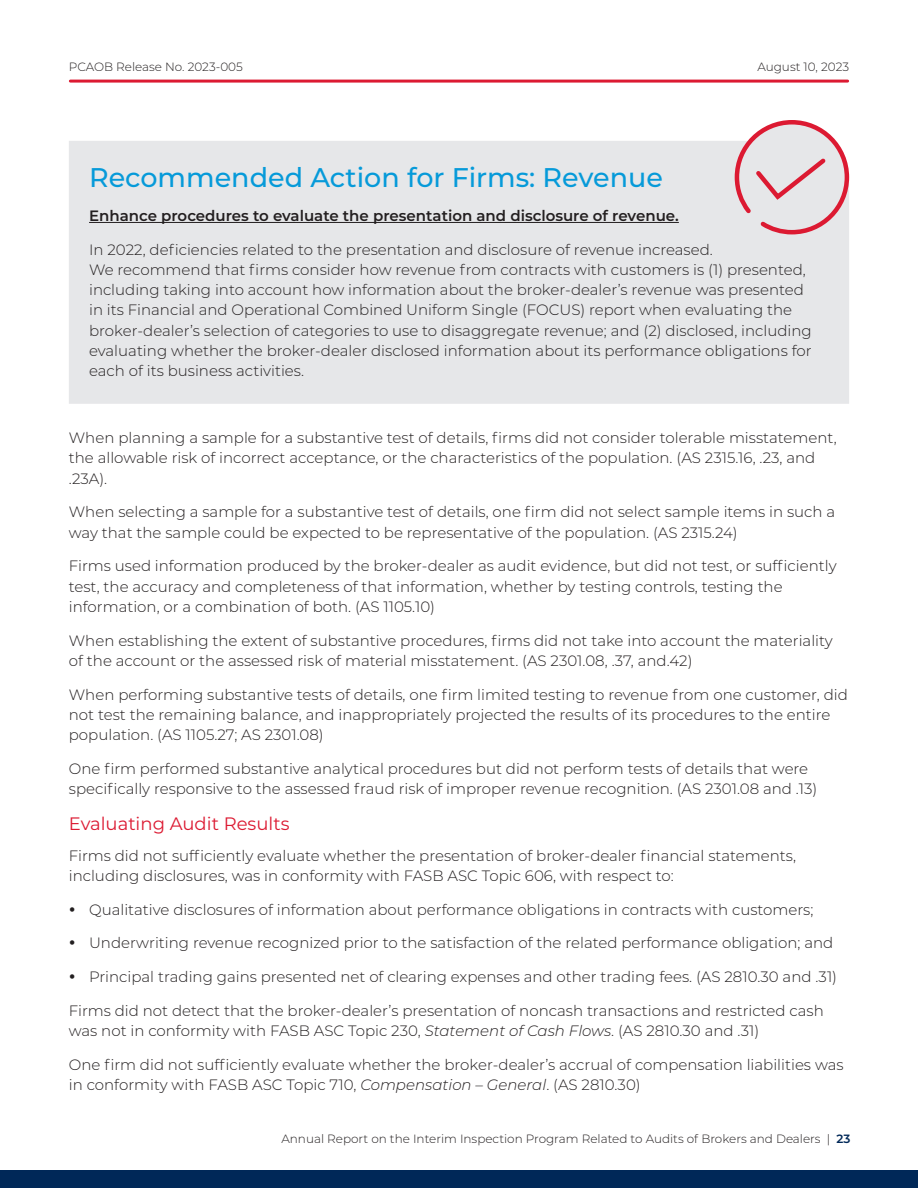
<style>
.page{position:relative;width:918px;height:1188px;background:#fff}
.page>*{position:absolute;margin:0;border:0;box-sizing:border-box;transform-origin:0 0}
.Call_Out_Header{font:500 27px "Montserrat";color:#069ad9}
.Header_4{font:18px "Montserrat";color:#dc1a32}
.Body_Copy{font:300 15px/20.2px "Montserrat";color:#231f20}
.Body_Copy-2{font:600 15px "Montserrat";color:#231f20}
.t1{font:300 12px "Montserrat";color:#231f20}
.s1{font-style:italic}
.s2{font-weight:600;color:#002858}
</style>
<div class="page">
<div style="left:0;top:1170px;width:918px;height:18px;background:#002858"></div>
<hr style="left:70px;top:80px;width:778px;height:3px;background:#dc1a32">
<div style="left:69px;top:141px;width:780px;height:263px;background:#e6e7e9"></div>
<hr style="left:89px;top:222px;width:590px;height:1px;background:#231f20">
<svg style="left:732px;top:120px;width:118px;height:117px;background:#e7cdd2"></svg>
<p class="t1" style="left:69px;top:59px;width:176px">PCAOB Release No. 2023-005</p>
<p class="t1" style="left:757px;top:59px;width:93px">August 10, 2023</p>
<p class="Call_Out_Header" style="left:89px;top:159px;width:575px">Recommended Action for Firms: Revenue</p>
<p class="Body_Copy-2" style="left:89px;top:205px;width:591px">Enhance procedures to evaluate the presentation and disclosure of revenue.</p>
<p class="Body_Copy" style="left:89px;top:239px;width:724px">In 2022, deficiencies related to the presentation and disclosure of revenue increased.<br>We recommend that firms consider how revenue from contracts with customers is (1) presented, including taking into account how information about the broker-dealer’s revenue was presented in its Financial and Operational Combined Uniform Single (FOCUS) report when evaluating the broker-dealer’s selection of categories to use to disaggregate revenue; and (2) disclosed, including evaluating whether the broker-dealer disclosed information about its performance obligations for each of its business activities.</p>
<p class="Body_Copy" style="left:69px;top:427px;width:769px">When planning a sample for a substantive test of details, firms did not consider tolerable misstatement, the allowable risk of incorrect acceptance, or the characteristics of the population. (AS 2315.16, .23, and .23A).</p>
<p class="Body_Copy" style="left:69px;top:502px;width:768px">When selecting a sample for a substantive test of details, one firm did not select sample items in such a way that the sample could be expected to be representative of the population. (AS 2315.24)</p>
<p class="Body_Copy" style="left:69px;top:556px;width:769px">Firms used information produced by the broker-dealer as audit evidence, but did not test, or sufficiently test, the accuracy and completeness of that information, whether by testing controls, testing the information, or a combination of both. (AS 1105.10)</p>
<p class="Body_Copy" style="left:69px;top:630px;width:766px">When establishing the extent of substantive procedures, firms did not take into account the materiality of the account or the assessed risk of material misstatement. (AS 2301.08, .37, and.42)</p>
<p class="Body_Copy" style="left:69px;top:684px;width:780px">When performing substantive tests of details, one firm limited testing to revenue from one customer, did not test the remaining balance, and inappropriately projected the results of its procedures to the entire population. (AS 1105.27; AS 2301.08)</p>
<p class="Body_Copy" style="left:69px;top:758px;width:750px">One firm performed substantive analytical procedures but did not perform tests of details that were specifically responsive to the assessed fraud risk of improper revenue recognition. (AS 2301.08 and .13)</p>
<p class="Header_4" style="left:69px;top:811px;width:222px">Evaluating Audit Results</p>
<p class="Body_Copy" style="left:69px;top:845px;width:729px">Firms did not sufficiently evaluate whether the presentation of broker-dealer financial statements, including disclosures, was in conformity with FASB ASC Topic 606, with respect to:</p>
<p class="Body_Copy" style="left:89px;top:899px;width:726px">Qualitative disclosures of information about performance obligations in contracts with customers;</p>
<p class="Body_Copy" style="left:89px;top:932px;width:746px">Underwriting revenue recognized prior to the satisfaction of the related performance obligation; and</p>
<p class="Body_Copy" style="left:89px;top:966px;width:750px">Principal trading gains presented net of clearing expenses and other trading fees. (AS 2810.30 and .31)</p>
<p class="Body_Copy" style="left:69px;top:1000px;width:757px">Firms did not detect that the broker-dealer’s presentation of noncash transactions and restricted cash was not in conformity with FASB ASC Topic 230, <span class="s1">Statement of Cash Flows</span>. (AS 2810.30 and .31)</p>
<p class="Body_Copy" style="left:69px;top:1054px;width:776px">One firm did not sufficiently evaluate whether the broker-dealer’s accrual of compensation liabilities was in conformity with FASB ASC Topic 710, <span class="s1">Compensation – General</span>. (AS 2810.30)</p>
<p class="t1" style="left:281px;top:1130px;width:571px">Annual Report on the Interim Inspection Program Related to Audits of Brokers and Dealers | <span class="s2">23</span></p>
</div>
